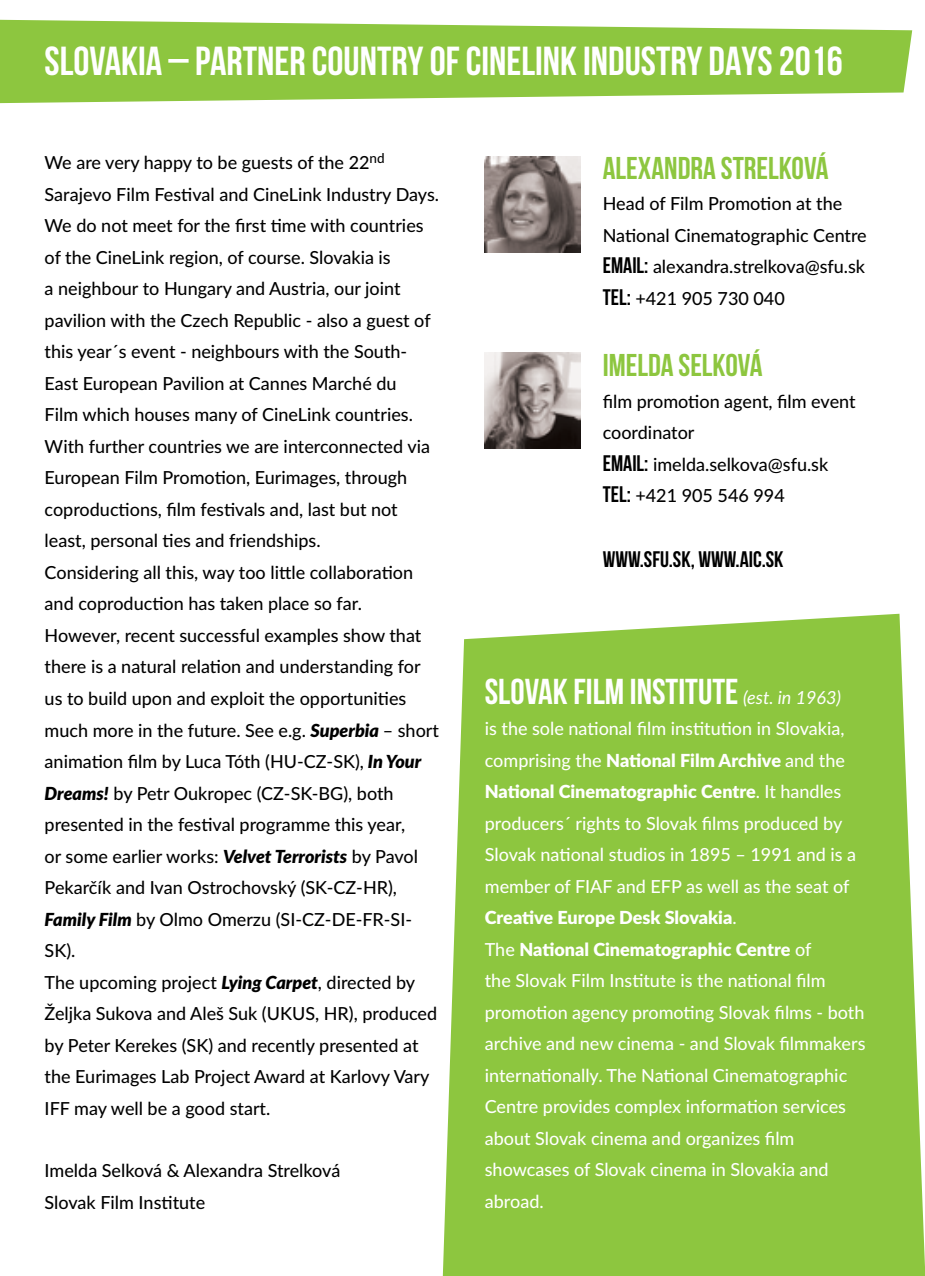
<style>
.page{position:relative;width:925px;height:1276px;background:#fff}
.page>*{position:absolute;margin:0;border:0;box-sizing:border-box;transform-origin:0 0}
.t1{font:700 40.5px "Bebas Neue";color:#fff}
.t2{font:700 36px "Bebas Neue";color:#fff}
.t3{font:700 31.5px "Bebas Neue";color:#8dc63f}
.t4{font:700 22.5px "Bebas Neue";color:#000}
.t5{font:500 18px/31.5px "Lato";color:#000}
.t6{font:500 18px/31.5px "Lato";color:#fff}
.s1{font-weight:900;font-style:italic}
.s2{font-family:"Bebas Neue";font-weight:700;font-size:22.5px}
.s3{font-family:"Lato";font-weight:400;font-style:italic;font-size:18px}
.s4{font-weight:900}
</style>
<div class="page">
<svg style="left:0;top:20px;width:912px;height:83px;fill:#8dc63f"></svg>
<div style="left:443px;top:614px;width:482px;height:662px;background:#8dc63f"></div>
<img style="left:485px;top:156px;width:95px;height:96px">
<img style="left:485px;top:353px;width:95px;height:95px">
<h1 class="t1" style="left:45px;top:39px;width:800px">SLOVAKIA – PARTNER COUNTRY OF CINELINK INDUSTRY DAYS 2016</h1>
<p class="t5" style="left:45px;top:146px;width:396px">We are very happy to be guests of the 22<sup>nd </sup>Sarajevo Film Festival and CineLink Industry Days.<br>We do not meet for the first time with countries of the CineLink region, of course. Slovakia is<br>a neighbour to Hungary and Austria, our joint pavilion with the Czech Republic - also a guest of this year´s event - neighbours with the South-East European Pavilion at Cannes Marché du<br>Film which houses many of CineLink countries.<br>With further countries we are interconnected via European Film Promotion, Eurimages, through coproductions, film festivals and, last but not least, personal ties and friendships.<br>Considering all this, way too little collaboration and coproduction has taken place so far.<br>However, recent successful examples show that there is a natural relation and understanding for us to build upon and exploit the opportunities much more in the future. See e.g. <span class="s1">Superbia</span> – short animation film by Luca Tóth (HU-CZ-SK), <span class="s1">In Your Dreams!</span> by Petr Oukropec (CZ-SK-BG), both presented in the festival programme this year,<br>or some earlier works: <span class="s1">Velvet Terrorists</span> by Pavol Pekarčík and Ivan Ostrochovský (SK-CZ-HR), <span class="s1">Family Film</span> by Olmo Omerzu (SI-CZ-DE-FR-SI-SK).<br>The upcoming project <span class="s1">Lying Carpet</span>, directed by Željka Sukova and Aleš Suk (UKUS, HR), produced by Peter Kerekes (SK) and recently presented at the Eurimages Lab Project Award at Karlovy Vary IFF may well be a good start.</p>
<p class="t5" style="left:45px;top:1154px;width:297px">Imelda Selková &amp; Alexandra Strelková<br>Slovak Film Institute</p>
<h3 class="t3" style="left:603px;top:151px;width:228px">ALEXANDRA STRELKOVÁ</h3>
<p class="t5" style="left:603px;top:187px;width:266px">Head of Film Promotion at the<br>National Cinematographic Centre<br><span class="s2">EMAIL:</span> alexandra.strelkova@sfu.sk<br><span class="s2">TEL:</span> +421 905 730 040</p>
<h3 class="t3" style="left:603px;top:348px;width:161px">IMELDA SELKOVÁ</h3>
<p class="t5" style="left:603px;top:385px;width:254px">film promotion agent, film event coordinator<br><span class="s2">EMAIL:</span> imelda.selkova@sfu.sk<br><span class="s2">TEL:</span> +421 905 546 994</p>
<p class="t4" style="left:603px;top:547px;width:182px">WWW.SFU.SK, WWW.AIC.SK</p>
<h2 class="t2" style="left:485px;top:671px;width:358px">SLOVAK FILM INSTITUTE <span class="s3">(est. in 1963)</span></h2>
<p class="t6" style="left:485px;top:712px;width:382px">is the sole national film institution in Slovakia, comprising the <span class="s4">National Film Archive</span> and the <span class="s4">National Cinematographic Centre</span>. It handles producers´ rights to Slovak films produced by Slovak national studios in 1895 – 1991 and is a member of FIAF and EFP as well as the seat of <span class="s4">Creative Europe Desk Slovakia</span>.<br>The <span class="s4">National Cinematographic Centre</span> of<br>the Slovak Film Institute is the national film promotion agency promoting Slovak films - both archive and new cinema - and Slovak filmmakers internationally. The National Cinematographic Centre provides complex information services about Slovak cinema and organizes film showcases of Slovak cinema in Slovakia and abroad.</p>
</div>
